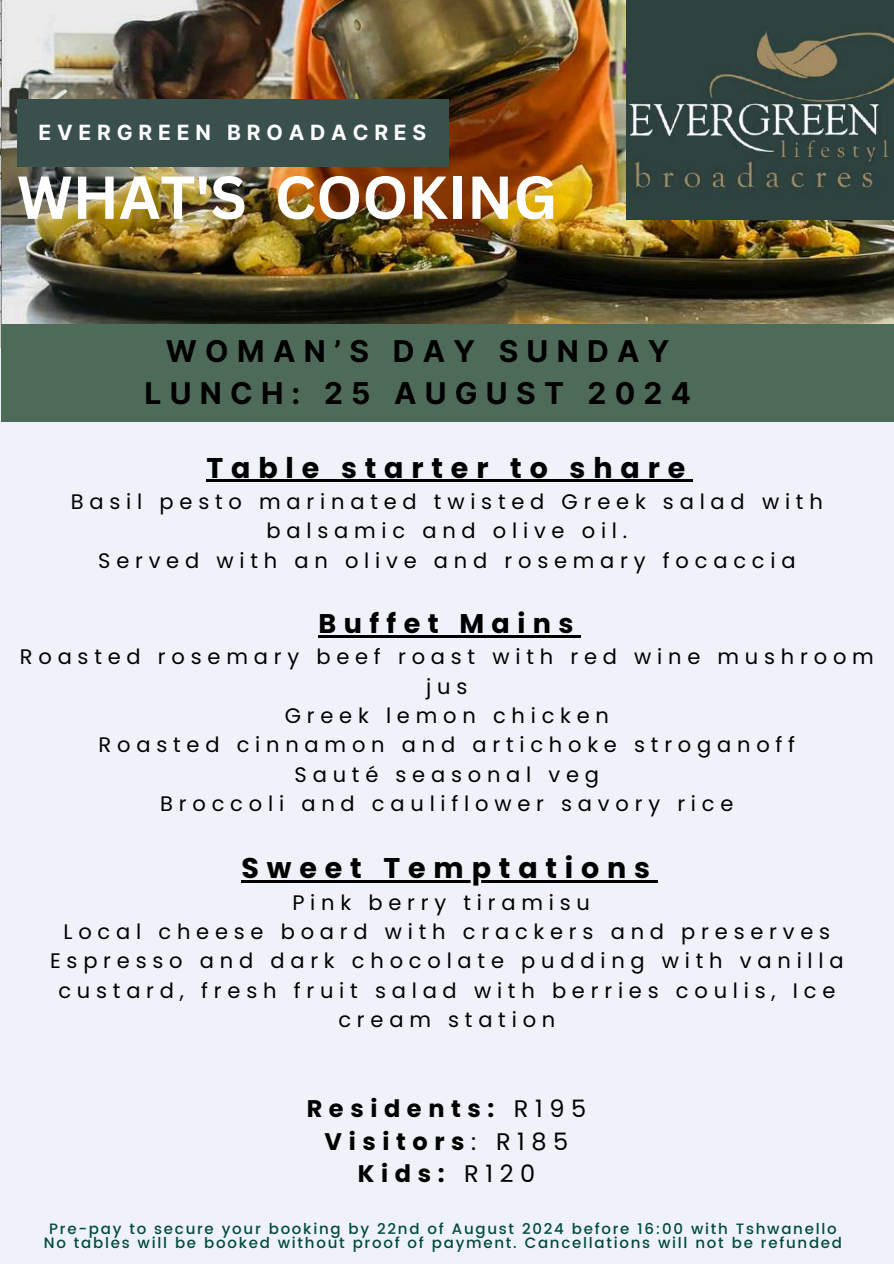
<style>
.page{position:relative;width:894px;height:1264px;background:#fff}
.page>*{position:absolute;margin:0;border:0;box-sizing:border-box;transform-origin:0 0}
.t1{font:700 59.25px "Canva Sans";color:#fff}
.t2{font:700 30px/41.7px "Inter";letter-spacing:.275em;color:#000;text-align:center}
.t3{font:700 28.5px "Poppins";letter-spacing:.275em;color:#000}
.t4{font:700 27px "Poppins";letter-spacing:.275em;color:#000}
.t5{font:700 24px/32.7px "Poppins";letter-spacing:.275em;color:#000;text-align:center}
.t6{font:21px/29.2px "Poppins";letter-spacing:.275em;color:#000;text-align:center}
.t7{font:700 21px "Inter";letter-spacing:.275em;color:#fff}
.t8{font:500 15px/14.7px "Poppins";letter-spacing:.115em;color:#03493d;text-align:center}
.s1{font-weight:400}
</style>
<div class="page">
<div style="left:0;top:0;width:893px;height:1263px;background:#eff3f9"></div>
<img style="left:0;top:0;width:893px;height:348px">
<img style="left:626px;top:0;width:267px;height:219px">
<div style="left:1px;top:324px;width:892px;height:98px;background:#4e6b59"></div>
<div style="left:17px;top:99px;width:431px;height:68px;background:#39504c"></div>
<hr style="left:206px;top:480px;width:487px;height:2px;background:#000">
<hr style="left:318px;top:635px;width:262px;height:2px;background:#000">
<hr style="left:241px;top:880px;width:417px;height:2px;background:#000">
<p class="t7" style="left:38px;top:119px;width:389px">EVERGREEN BROADACRES</p>
<h1 class="t1" style="left:17px;top:155px;width:541px">WHAT'S COOKING</h1>
<h2 class="t2" style="left:144px;top:330px;width:548px">WOMAN’S DAY SUNDAY<br>LUNCH: 25 AUGUST 2024</h2>
<h3 class="t3" style="left:206px;top:447px;width:480px">Table starter to share</h3>
<p class="t6" style="left:71px;top:487px;width:753px">Basil pesto marinated twisted Greek salad with balsamic and olive oil.<br>Served with an olive and rosemary focaccia</p>
<p class="t4" style="left:318px;top:604px;width:256px">Buffet Mains</p>
<p class="t6" style="left:20px;top:642px;width:855px">Roasted rosemary beef roast with red wine mushroom jus<br>Greek lemon chicken<br>Roasted cinnamon and artichoke stroganoff<br>Sauté seasonal veg<br>Broccoli and cauliflower savory rice</p>
<h3 class="t3" style="left:241px;top:848px;width:410px">Sweet Temptations</h3>
<p class="t6" style="left:50px;top:887px;width:795px">Pink berry tiramisu<br>Local cheese board with crackers and preserves Espresso and dark chocolate pudding with vanilla custard, fresh fruit salad with berries coulis, Ice cream station</p>
<p class="t5" style="left:306px;top:1092px;width:281px">Residents: <span class="s1">R195<br></span>Visitors<span class="s1">: R185<br></span>Kids: <span class="s1">R120</span></p>
<p class="t8" style="left:44px;top:1220px;width:799px">Pre-pay to secure your booking by 22nd of August 2024 before 16:00 with Tshwanello<br>No tables will be booked without proof of payment. Cancellations will not be refunded</p>
</div>
